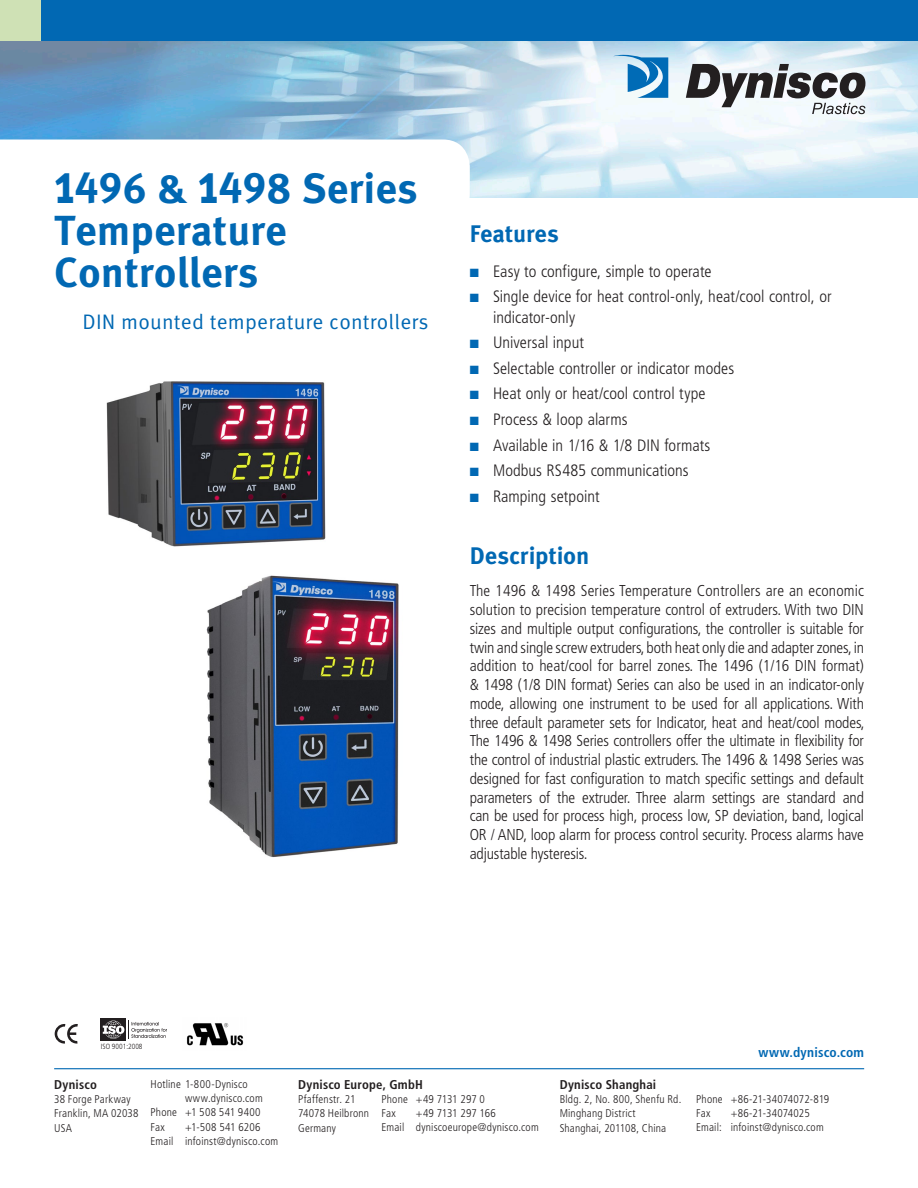
<style>
.page{position:relative;width:918px;height:1188px;background:#fff}
.page>*{position:absolute;margin:0;border:0;box-sizing:border-box;transform-origin:0 0}
.A1_TitleBOLD_28_28pt{font:700 42px/42px "Meta OT";color:#0168b3}
.A3_SubtitleBOLD_16_p{font:700 24px "Meta OT";letter-spacing:-.01em;color:#0168b3}
.A1_TitleBOLD_28_28pt-2{font:21px "Meta OT";letter-spacing:.01em;color:#0168b3}
.A4_Body_11_14pt{font:300 condensed 16.5px/20.2px "Frutiger LT Std";color:#231f20}
.t1{font:300 condensed 15.75px/18.8px "Frutiger LT Std";letter-spacing:-.01em;color:#231f20;text-align:justify}
.t2{font:700 condensed 13.5px "Frutiger LT Std";letter-spacing:.015em;color:#0168b3}
.t3{font:700 condensed 12.75px "Frutiger LT Std";letter-spacing:.015em;color:#231f20}
.t4{font:300 condensed 11.25px/14.2px "Frutiger LT Std";letter-spacing:.015em;color:#231f20}
.Z3_OrderGuide__TABS{font:300 condensed 7.5px "Frutiger LT Std";color:#231f20}
.s1{font-size:57px}
.s2{font-size:43.5px}
.s3{color:#0168b3}
</style>
<div class="page">
<img style="left:0;top:40px;width:918px;height:157px">
<div style="left:0;top:0;width:918px;height:40px;background:#0168b3"></div>
<svg style="left:0;top:140px;width:470px;height:58px"></svg>
<div style="left:0;top:0;width:40px;height:40px;background:#cfe1b5"></div>
<svg style="left:613px;top:55px;width:55px;height:43px"></svg>
<svg style="left:686px;top:64px;width:179px;height:50px"></svg>
<hr style="left:54px;top:1068px;width:810px;height:1px;background:#0168b3">
<svg style="left:55px;top:1024px;width:23px;height:20px"></svg>
<svg style="left:101px;top:1019px;width:25px;height:22px"></svg>
<svg style="left:103px;top:1021px;width:64px;height:18px"></svg>
<img style="left:186px;top:1023px;width:58px;height:23px">
<img style="left:206px;top:575px;width:193px;height:282px">
<img style="left:106px;top:381px;width:219px;height:165px">
<p class="A1_TitleBOLD_28_28pt" style="left:54px;top:168px;width:365px"><span class="s1">1</span><sup>4</sup>96 &amp; <span class="s1">1</span><sup>4</sup>9<span class="s2">8</span> Series<br>Temperature<br>Controllers</p>
<p class="A1_TitleBOLD_28_28pt-2" style="left:82px;top:309px;width:348px">DIN mounted temperature controllers</p>
<p class="A3_SubtitleBOLD_16_p" style="left:470px;top:219px;width:90px">Features</p>
<p class="A4_Body_11_14pt" style="left:470px;top:261px;width:243px"><span class="s3">■</span> Easy to configure, simple to operate</p>
<p class="A4_Body_11_14pt" style="left:493px;top:287px;width:340px;text-indent:-23px"><span class="s3">■</span> Single device for heat control-only, heat/cool control, or indicator-only</p>
<p class="A4_Body_11_14pt" style="left:470px;top:333px;width:116px"><span class="s3">■</span> Universal input</p>
<p class="A4_Body_11_14pt" style="left:470px;top:358px;width:266px"><span class="s3">■</span> Selectable controller or indicator modes</p>
<p class="A4_Body_11_14pt" style="left:470px;top:384px;width:237px"><span class="s3">■</span> Heat only or heat/cool control type</p>
<p class="A4_Body_11_14pt" style="left:470px;top:410px;width:159px"><span class="s3">■</span> Process &amp; loop alarms</p>
<p class="A4_Body_11_14pt" style="left:470px;top:435px;width:242px"><span class="s3">■</span> Available in 1/16 &amp; 1/8 DIN formats</p>
<p class="A4_Body_11_14pt" style="left:470px;top:461px;width:220px"><span class="s3">■</span> Modbus RS485 communications</p>
<p class="A4_Body_11_14pt" style="left:470px;top:486px;width:131px"><span class="s3">■</span> Ramping setpoint</p>
<p class="A3_SubtitleBOLD_16_p" style="left:470px;top:541px;width:121px">Description</p>
<p class="t1" style="left:470px;top:582px;width:396px">The 1496 &amp; 1498 Series Temperature Controllers are an economic solution to precision temperature control of extruders. With two DIN sizes and multiple output configurations, the controller is suitable for twin and single screw extruders, both heat only die and adapter zones, in addition to heat/cool for barrel zones. The 1496 (1/16 DIN format) &amp; 1498 (1/8 DIN format) Series can also be used in an indicator-only mode, allowing one instrument to be used for all applications. With three default parameter sets for Indicator, heat and heat/cool modes, The 1496 &amp; 1498 Series controllers offer the ultimate in flexibility for the control of industrial plastic extruders. The 1496 &amp; 1498 Series was designed for fast configuration to match specific settings and default parameters of the extruder. Three alarm settings are standard and can be used for process high, process low, SP deviation, band, logical OR / AND, loop alarm for process control security. Process alarms have adjustable hysteresis.</p>
<p class="Z3_OrderGuide__TABS" style="left:101px;top:1042px;width:43px">ISO 9001:2008</p>
<p class="t3" style="left:54px;top:1077px;width:44px">Dynisco</p>
<p class="t4" style="left:54px;top:1092px;width:86px">38 Forge Parkway<br>Franklin, MA 02038<br>USA</p>
<p class="t4" style="left:151px;top:1077px;width:99px">Hotline 1-800-Dynisco</p>
<p class="t4" style="left:185px;top:1091px;width:79px">www.dynisco.com</p>
<p class="t4" style="left:151px;top:1105px;width:112px">Phone +1 508 541 9400</p>
<p class="t4" style="left:151px;top:1120px;width:16px">Fax</p>
<p class="t4" style="left:151px;top:1120px;width:129px;text-indent:35px">+1-508 541 6206<br>Email infoinst@dynisco.com</p>
<p class="t3" style="left:298px;top:1077px;width:126px">Dynisco Europe, GmbH</p>
<p class="t4" style="left:298px;top:1092px;width:72px">Pfaffenstr. 21<br>74078 Heilbronn<br>Germany</p>
<p class="t4" style="left:381px;top:1092px;width:105px">Phone +49 7131 297 0<br>Fax</p>
<p class="t4" style="left:381px;top:1106px;width:159px;text-indent:35px">+49 7131 297 166<br>Email dyniscoeurope@dynisco.com</p>
<p class="t3" style="left:560px;top:1077px;width:98px">Dynisco Shanghai</p>
<p class="t4" style="left:560px;top:1092px;width:123px">Bldg. 2, No. 800, Shenfu Rd.<br>Minghang District<br>Shanghai, 201108, China</p>
<p class="t2" style="left:758px;top:1044px;width:107px">www.dynisco.com</p>
<p class="t4" style="left:696px;top:1092px;width:135px">Phone +86-21-34074072-819<br>Fax</p>
<p class="t4" style="left:696px;top:1106px;width:129px;text-indent:35px">+86-21-34074025<br>Email: infoinst@dynisco.com</p>
</div>
